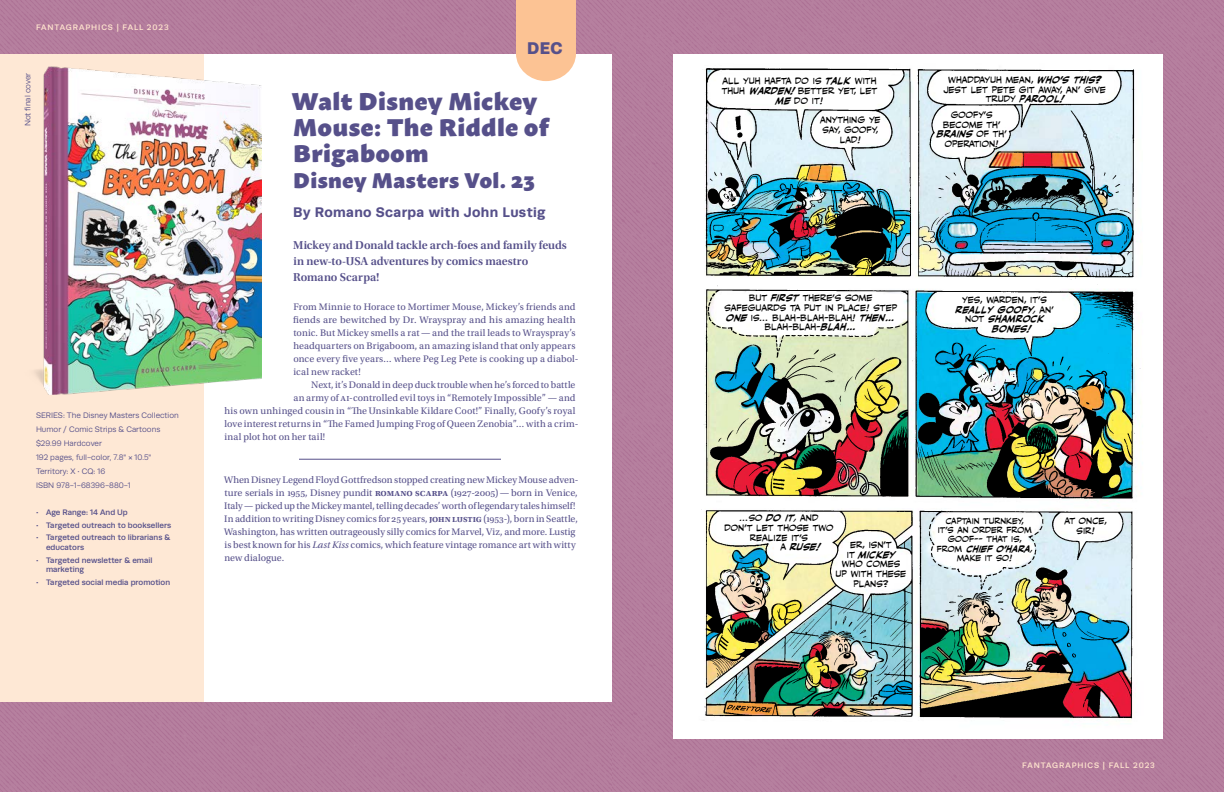
<style>
.page{position:relative;width:1224px;height:792px;background:#fff}
.page>*{position:absolute;margin:0;border:0;box-sizing:border-box;transform-origin:0 0}
.t1{font:900 24px/26px "Macho";letter-spacing:.02em;color:#56508a}
.t2{font:900 21px "Macho";letter-spacing:.025em;color:#56508a}
.t3{font:900 17px "Runda";color:#56508a}
.t4{font:700 14px "Runda";letter-spacing:.02em;color:#56508a}
.t5{font:12px/16px "Utopia Std Semibold Subh";color:#56508a}
.t6{font:10px/13px "Utopia Std";letter-spacing:.005em;color:#56508a}
.t7{font:8.2px/9.8px "CC Hush Hush Regular EDIT";color:#000;text-align:center}
.t8{font:8.2px "CC Hush Hush Bold Italic EDIT";color:#000}
.t9{font:8px/14px "Runda";color:#56508a}
.t10{font:500 8px/9.6px "Runda";color:#56508a}
.t11{font:500 8px "Runda";letter-spacing:.11em;color:#fee3cd}
.t12{font:7.8px/9.3px "CC Hush Hush Regular EDIT";color:#000;text-align:center}
.t13{font:7.8px "CC Hush Hush Bold Italic EDIT";color:#000}
.s1{font-family:"CC Hush Hush Bold Italic EDIT"}
.s2{font-family:"CC Hush Hush Regular EDIT"}
.s3{font-weight:600}
.s4{font-style:italic}
.s5{font-family:"CC Hush Hush";font-style:italic}
</style>
<div class="page">
<div style="left:0;top:48px;width:204px;height:738px;background:#fee8d5"></div>
<img style="left:0;top:0;width:612px;height:54px">
<img style="left:0;top:702px;width:612px;height:90px">
<img style="left:612px;top:0;width:612px;height:792px">
<svg style="left:516px;top:0;width:60px;height:81px;background:#fcc79b"></svg>
<img style="left:35px;top:66px;width:227px;height:328px">
<hr style="left:299px;top:459px;width:202px;height:1px;background:#56508a">
<div style="left:673px;top:54px;width:490px;height:684px;background:#fff"></div>
<img style="left:701px;top:68px;width:440px;height:653px">
<p class="t11" style="left:36px;top:22px;width:134px">FANTAGRAPHICS | FALL 2023</p>
<h3 class="t3" style="left:527px;top:38px;width:37px">DEC</h3>
<p class="t9" style="left:21px;top:126px;width:55px;rotate:-90deg">Not final cover</p>
<p class="t7" style="left:722px;top:76px;width:157px">ALL YUH HAFTA DO IS <span class="s1">TALK</span> WITH<br>THUH <span class="s1">WARDEN!</span> BETTER YET, LET<br><span class="s1">ME</span> DO IT!</p>
<p class="t7" style="left:943px;top:75px;width:164px">WHADDAYUH MEAN, <span class="s1">WHO’S THIS?<br></span>JEST LET PETE GIT AWAY, AN’ GIVE</p>
<p class="t8" style="left:986px;top:94px;width:79px"><span class="s2">TRUDY</span> PAROOL!</p>
<p class="t7" style="left:943px;top:110px;width:59px">GOOFY’S<br>BECOME TH’</p>
<p class="t8" style="left:937px;top:129px;width:71px">BRAINS <span class="s2">OF TH’</span></p>
<p class="t7" style="left:945px;top:139px;width:55px">OPERATION!</p>
<h1 class="t1" style="left:292px;top:85px;width:259px">Walt Disney Mickey<br>Mouse: The Riddle of<br>Brigaboom</h1>
<h2 class="t2" style="left:293px;top:161px;width:243px">Disney Masters Vol. 23</h2>
<h3 class="t4" style="left:293px;top:204px;width:254px">By Romano Scarpa with John Lustig</h3>
<p class="t5" style="left:293px;top:238px;width:275px">Mickey and Donald tackle arch-foes and family feuds in new-to-USA adventures by comics maestro<br>Romano Scarpa!</p>
<p class="t6" style="left:293px;top:301px;width:287px">From Minnie to Horace to Mortimer Mouse, Mickey’s friends and fiends are bewitched by Dr. Wrayspray and his amazing health tonic. But Mickey smells a rat — and the trail leads to Wrayspray’s headquarters on Brigaboom, an amazing island that only appears once every five years… where Peg Leg Pete is cooking up a diabol&shy;ical new racket!</p>
<p class="t6" style="left:311px;top:379px;width:266px">Next, it’s Donald in deep duck trouble when he’s forced to battle</p>
<p class="t6" style="left:293px;top:392px;width:284px">an army of AI-controlled evil toys in “Remotely Impossible” — and</p>
<p class="t6" style="left:224px;top:405px;width:353px">his own unhinged cousin in “The Unsinkable Kildare Coot!” Finally, Goofy’s royal</p>
<p class="t6" style="left:224px;top:418px;width:355px">love interest returns in “The Famed Jumping Frog of Queen Zenobia”… with a crim-</p>
<p class="t6" style="left:225px;top:431px;width:102px">inal plot hot on her tail!</p>
<p class="t6" style="left:224px;top:474px;width:356px">When Disney Legend Floyd Gottfredson stopped creating new Mickey Mouse adven&shy;ture serials in 1955, Disney pundit <span class="s3">Romano Scarpa</span> (1927-2005) — born in Venice, Italy—picked up the Mickey mantel, telling decades’ worth of legendary tales himself!<br>In addition to writing Disney comics for 25 years, <span class="s3">John Lustig</span> (1953-), born in Seattle, Washington, has written outrageously silly comics for Marvel, Viz, and more. Lustig is best known for his <span class="s4">Last Kiss</span> comics, which feature vintage romance art with witty new dialogue.</p>
<p class="t7" style="left:820px;top:115px;width:62px">ANYTHING YE<br>SAY, GOOFY,<br>LAD!</p>
<p class="t7" style="left:724px;top:293px;width:174px">BUT <span class="s1">FIRST</span> THERE’S SOME<br>SAFEGUARDS TA PUT IN PLACE! STEP<br><span class="s1">ONE</span> IS… BLAH-BLAH-BLAH! <span class="s1">THEN…<br></span>BLAH-BLAH-<span class="s1">BLAH…</span></p>
<p class="t7" style="left:962px;top:295px;width:86px">YES, WARDEN, IT’S</p>
<p class="t8" style="left:956px;top:304px;width:100px">REALLY GOOFY<span class="s5">,</span> <span class="s2">AN’</span></p>
<p class="t8" style="left:965px;top:314px;width:80px"><span class="s2">NOT</span> SHAMROCK</p>
<p class="t8" style="left:992px;top:323px;width:40px">BONES!</p>
<p class="t9" style="left:36px;top:409px;width:144px">SERIES: The Disney Masters Collection<br>Humor / Comic Strips &amp; Cartoons $29.99 Hardcover<br>192 pages, full-color, 7.8" × 10.5"<br>Territory: X • CQ: 16<br>ISBN 978-1-68396-880-1</p>
<p class="t10" style="left:36px;top:508px;width:93px">• Age Range: 14 And Up</p>
<p class="t10" style="left:36px;top:520px;width:137px">• Targeted outreach to booksellers</p>
<p class="t10" style="left:46px;top:533px;width:126px;text-indent:-10px">• Targeted outreach to librarians &amp; educators</p>
<p class="t10" style="left:46px;top:555px;width:108px;text-indent:-10px">• Targeted newsletter &amp; email marketing</p>
<p class="t10" style="left:36px;top:577px;width:136px">• Targeted social media promotion</p>
<p class="t7" style="left:725px;top:513px;width:110px">…SO <span class="s1">DO IT</span><span class="s5">,</span> AND<br>DON’T LET THOSE TWO<br>REALIZE IT’S</p>
<p class="t8" style="left:780px;top:542px;width:41px"><span class="s2">A</span> RUSE!</p>
<p class="t7" style="left:850px;top:540px;width:43px">ER, ISN’T</p>
<p class="t8" style="left:847px;top:549px;width:50px"><span class="s2">IT</span> MICKEY</p>
<p class="t7" style="left:836px;top:559px;width:72px">WHO COMES<br>UP WITH THESE<br>PLANS?</p>
<p class="t12" style="left:938px;top:516px;width:95px">CAPTAIN TURNKEY,<br>IT’S AN ORDER FROM<br>GOOF-- THAT IS,</p>
<p class="t13" style="left:937px;top:543px;width:97px"><span class="s2">FROM</span> CHIEF O’HARA<span class="s5">,</span></p>
<p class="t12" style="left:957px;top:553px;width:57px">MAKE IT SO!</p>
<p class="t7" style="left:1065px;top:516px;width:44px">AT ONCE,<br>SIR!</p>
<p class="t11" style="left:1022px;top:761px;width:134px">FANTAGRAPHICS | FALL 2023</p>
</div>
